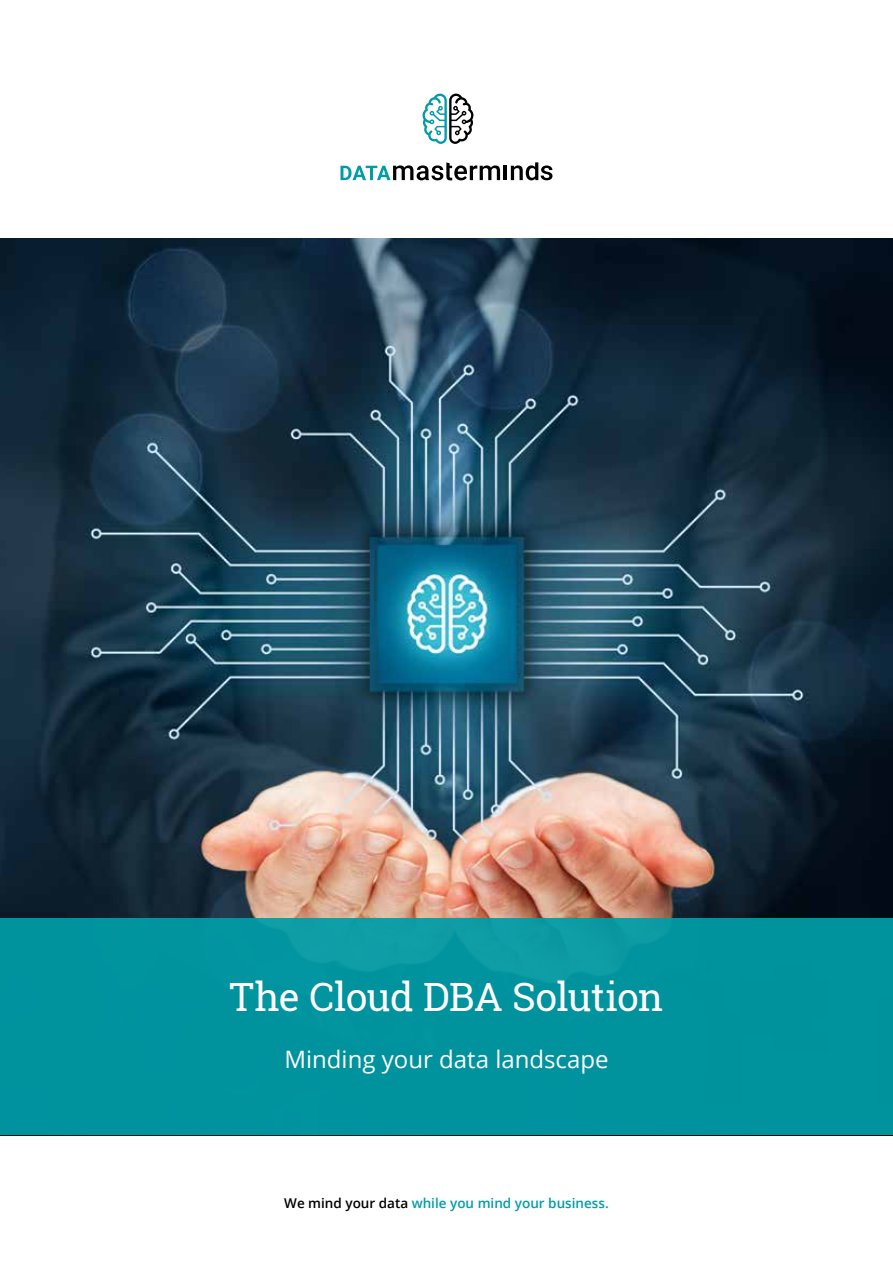
<style>
.page{position:relative;width:893px;height:1263px;background:#fff}
.page>*{position:absolute;margin:0;border:0;box-sizing:border-box;transform-origin:0 0}
.t1{font:39px "Roboto Slab";letter-spacing:-.02em;color:#fff}
.t2{font:24px "Open Sans";color:#fff}
.t3{font:600 13.5px "Open Sans";color:#009da8}
.s1{color:#000}
</style>
<div class="page">
<img style="left:0;top:238px;width:893px;height:680px">
<svg style="left:340px;top:162px;width:160px;height:18px"></svg>
<hr style="left:504px;top:166px;width:3px;height:14px;background:#000">
<svg style="left:511px;top:162px;width:41px;height:18px"></svg>
<svg style="left:422px;top:94px;width:52px;height:50px"></svg>
<div style="left:0;top:918px;width:893px;height:217px;background:linear-gradient(to right,#01949f,#02939e)"></div>
<h1 class="t1" style="left:230px;top:970px;width:435px">The Cloud DBA Solution</h1>
<h2 class="t2" style="left:284px;top:1043px;width:326px">Minding your data landscape</h2>
<p class="t3" style="left:284px;top:1193px;width:326px"><span class="s1">We mind your data</span> while you mind your business.</p>
</div>
